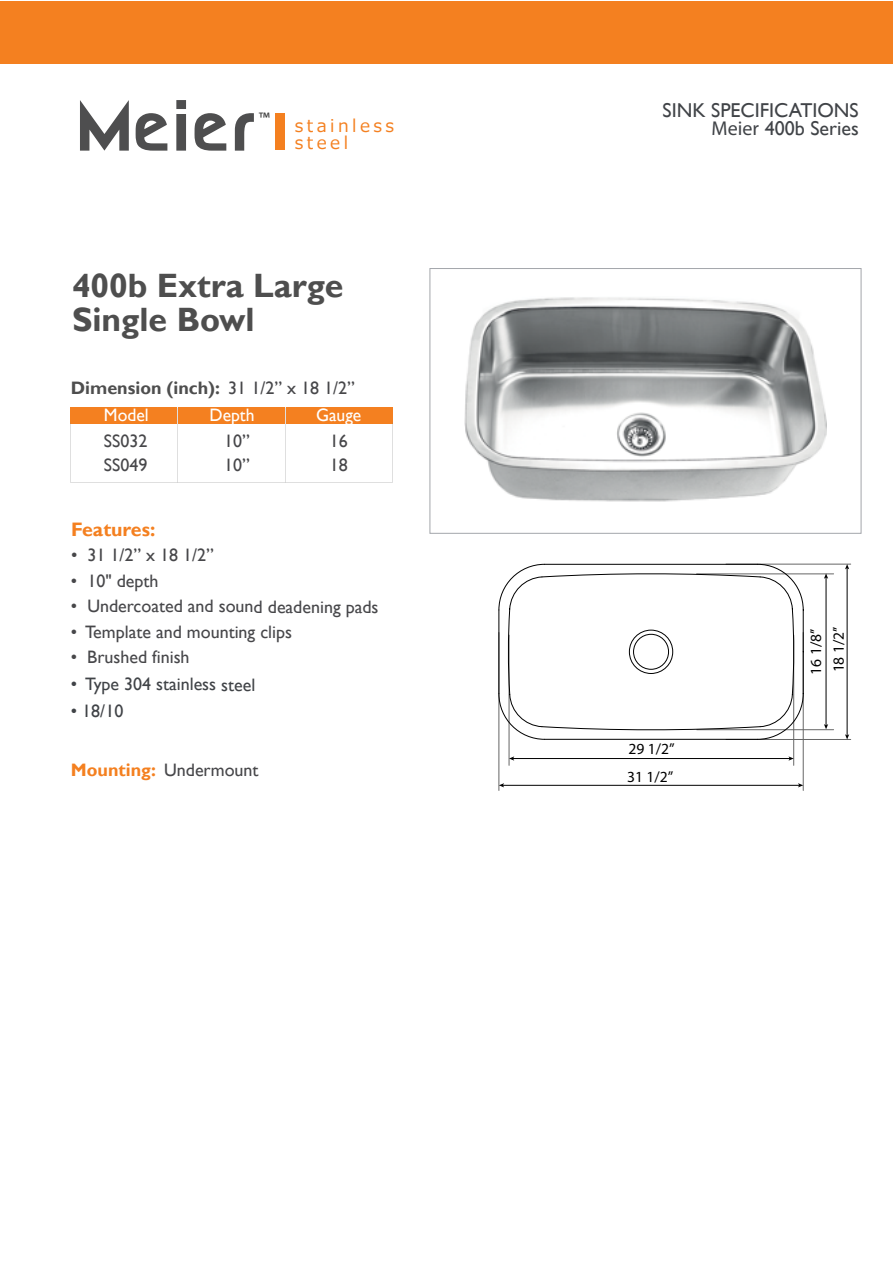
<style>
.page{position:relative;width:893px;height:1263px;background:#fff}
.page>*{position:absolute;margin:0;border:0;box-sizing:border-box;transform-origin:0 0}
.t1{font:700 33.75px/34.5px "Gill Sans";color:#4e4e4e}
.t2{font:20.1px "Gill Sans";color:#404347}
.t3{font:700 19.5px "Gill Sans";color:#f48020}
.t4{font:18.3px "Myriad Pro";color:#333}
.t5{font:18px "Gill Sans";color:#47474a}
.t6{font:700 18px "Gill Sans";color:#4e4e4e}
.t7{font:18px "Gill Sans";color:#404347}
.t8{font:18px "Gill Sans";color:#fff}
.t9{font:17.25px "Meiryo UI";letter-spacing:.2em;color:#f48020}
.t10{font:15.45px/22.6px "Myriad Pro";color:#000}
.s1{font-family:"Myriad Pro"}
.s2{font-weight:400;color:#47474a}
.s3{font-weight:700;color:#f48020}
</style>
<div class="page">
<div style="left:71px;top:407px;width:106px;height:17px;background:#f48020"></div>
<div style="left:179px;top:407px;width:106px;height:17px;background:#f48020"></div>
<div style="left:286px;top:407px;width:107px;height:17px;background:#f48020"></div>
<div style="left:430px;top:268px;width:431px;height:265px;border:1px solid #a3a6ab"></div>
<div style="left:0;top:1px;width:892px;height:63px;background:#f48020"></div>
<svg style="left:80px;top:100px;width:49px;height:51px"></svg>
<svg style="left:136px;top:113px;width:31px;height:38px"></svg>
<svg style="left:176px;top:100px;width:10px;height:51px"></svg>
<svg style="left:195px;top:113px;width:31px;height:38px"></svg>
<svg style="left:235px;top:113px;width:19px;height:38px"></svg>
<div style="left:275px;top:114px;width:10px;height:36px;background:#f48020"></div>
<img style="left:464px;top:297px;width:363px;height:205px">
<hr style="left:498px;top:632px;width:1px;height:158px;background:#666">
<hr style="left:803px;top:632px;width:1px;height:158px;background:#666">
<hr style="left:509px;top:635px;width:1px;height:130px;background:#666">
<hr style="left:793px;top:635px;width:1px;height:130px;background:#666">
<hr style="left:726px;top:564px;width:125px;height:1px;background:#666">
<hr style="left:697px;top:573px;width:137px;height:1px;background:#666">
<hr style="left:726px;top:739px;width:125px;height:1px;background:#666">
<hr style="left:697px;top:729px;width:137px;height:1px;background:#666">
<hr style="left:503px;top:785px;width:296px;height:1px;background:#000">
<svg style="left:499px;top:783px;width:5px;height:4px"></svg>
<svg style="left:798px;top:783px;width:5px;height:4px"></svg>
<hr style="left:847px;top:568px;width:1px;height:168px;background:#000">
<svg style="left:845px;top:734px;width:4px;height:5px"></svg>
<svg style="left:845px;top:564px;width:4px;height:5px"></svg>
<hr style="left:826px;top:577px;width:1px;height:149px;background:#000">
<svg style="left:824px;top:724px;width:4px;height:5px"></svg>
<svg style="left:824px;top:573px;width:4px;height:6px"></svg>
<hr style="left:513px;top:758px;width:277px;height:1px;background:#000">
<svg style="left:509px;top:756px;width:5px;height:5px"></svg>
<svg style="left:788px;top:756px;width:6px;height:5px"></svg>
<svg style="left:498px;top:563px;width:306px;height:177px"></svg>
<p class="t4" style="left:258px;top:108px;width:13px">™</p>
<p class="t2" style="left:663px;top:98px;width:198px">SINK SPECIFICATIONS</p>
<p class="t9" style="left:295px;top:114px;width:101px">stainless</p>
<p class="t2" style="left:711px;top:116px;width:149px"><span class="s1">Meier</span> 400b Series</p>
<p class="t9" style="left:295px;top:130px;width:55px">steel</p>
<h1 class="t1" style="left:72px;top:268px;width:273px">400b Extra Large<br>Single Bowl</h1>
<p class="t6" style="left:71px;top:378px;width:286px">Dimension (inch): <span class="s2">31 1/2” x 18 1/2”</span></p>
<p class="t8" style="left:104px;top:405px;width:46px">Model</p>
<p class="t8" style="left:209px;top:405px;width:47px">Depth</p>
<p class="t8" style="left:316px;top:405px;width:47px">Gauge</p>
<p class="t5" style="left:104px;top:430px;width:45px">SS032</p>
<p class="t5" style="left:224px;top:430px;width:27px">10”</p>
<p class="t5" style="left:330px;top:430px;width:20px">16</p>
<p class="t5" style="left:104px;top:454px;width:45px">SS049</p>
<p class="t5" style="left:224px;top:454px;width:27px">10”</p>
<p class="t5" style="left:330px;top:454px;width:20px">18</p>
<p class="t3" style="left:71px;top:518px;width:86px">Features:</p>
<p class="t5" style="left:71px;top:545px;width:144px">• 31 1/2” x 18 1/2”</p>
<p class="t5" style="left:71px;top:570px;width:89px">• 10" depth</p>
<p class="t5" style="left:71px;top:596px;width:309px">• Undercoated and sound deadening pads</p>
<p class="t5" style="left:71px;top:621px;width:223px">• Template and mounting clips</p>
<p class="t5" style="left:71px;top:647px;width:120px">• Brushed finish</p>
<p class="t7" style="left:71px;top:674px;width:186px">• Type 304 stainless steel</p>
<p class="t7" style="left:71px;top:701px;width:54px">• 18/10</p>
<p class="t5" style="left:71px;top:759px;width:189px"><span class="s3">Mounting:</span> Undermount</p>
<p class="t10" style="left:629px;top:737px;width:47px">29 1/2’’</p>
<p class="t10" style="left:627px;top:765px;width:47px">31 1/2’’</p>
<p class="t10" style="left:804px;top:675px;width:50px;rotate:-90deg">16 1/8’’<br>18 1/2’’</p>
</div>
